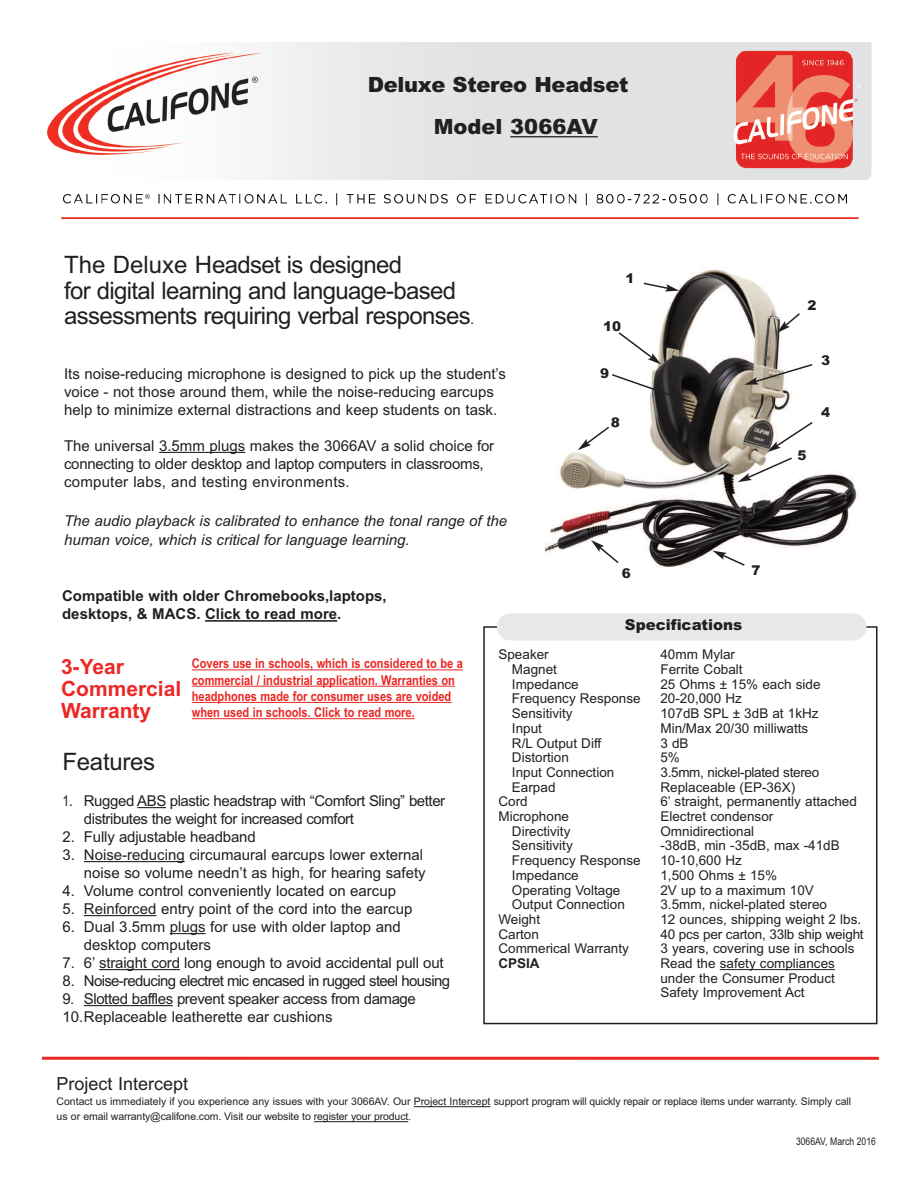
<style>
.page{position:relative;width:918px;height:1188px;background:#fff}
.page>*{position:absolute;margin:0;border:0;box-sizing:border-box;transform-origin:0 0}
.t1{font:24px/25.5px "Arial";letter-spacing:-.03em;color:#231f20}
.t2{font:24px "Arial";letter-spacing:-.01em;color:#231f20}
.t3{font:900 21px/41.7px "Arial";letter-spacing:-.015em;color:#231f20}
.t4{font:700 21px/22.2px "Arial";color:#ec2724}
.t5{font:18px "Arial";color:#231f20}
.t6{font:15px/18px "Arial";color:#231f20}
.t7{font:15px/18px "Arial";letter-spacing:-.03em;color:#231f20}
.t8{font:italic 15px/19.5px "Arial";color:#231f20}
.t9{font:700 15px/18px "Arial";color:#231f20}
.t10{font:15px "Arial";letter-spacing:-.045em;color:#231f20}
.t11{font:900 15px "Arial";color:#231f20}
.t12{font:13.5px/14.7px "Arial";color:#231f20;text-align:justify}
.t13{font:700 13.5px/16.4px "Arial Narrow";color:#ec2724}
.t14{font:13.5px "Arial";letter-spacing:-.02em;color:#231f20}
.t15{font:900 13.5px "Arial";color:#231f20}
.t16{font:700 13.5px "Arial";color:#231f20}
.t17{font:10.5px/15px "Arial";letter-spacing:-.01em;color:#231f20}
.t18{font:10.5px "Arial Narrow";color:#231f20}
.s1{font-size:15px}
.s2{font-family:"Arial Narrow"}
.s3{font-family:"Calibri"}
</style>
<div class="page">
<div style="left:483px;top:626px;width:395px;height:398px;border:2px solid #231f20"></div>
<img style="left:546px;top:269px;width:314px;height:299px">
<div style="left:497px;top:614px;width:370px;height:26px;background:#e7e8e9;border-radius:14px"></div>
<svg style="left:137px;top:807px;width:29px;height:1px"></svg>
<hr style="left:84px;top:861px;width:101px;height:1px;background:#231f20">
<hr style="left:84px;top:915px;width:72px;height:1px;background:#231f20">
<hr style="left:170px;top:933px;width:36px;height:1px;background:#231f20">
<hr style="left:99px;top:969px;width:81px;height:1px;background:#231f20">
<hr style="left:84px;top:1005px;width:89px;height:1px;background:#231f20">
<hr style="left:414px;top:1106px;width:76px;height:1px;background:#231f20">
<hr style="left:314px;top:1121px;width:94px;height:1px;background:#231f20">
<hr style="left:205px;top:620px;width:132px;height:2px;background:#231f20">
<div style="left:788px;top:445px;width:28px;height:27px;background:#fff;border-radius:50%"></div>
<div style="left:612px;top:563px;width:28px;height:27px;background:#fff;border-radius:50%"></div>
<div style="left:742px;top:560px;width:28px;height:27px;background:#fff;border-radius:50%"></div>
<div style="left:591px;top:363px;width:28px;height:27px;background:#fff;border-radius:50%"></div>
<div style="left:601px;top:412px;width:29px;height:27px;background:#fff;border-radius:50%"></div>
<div style="left:799px;top:295px;width:27px;height:27px;background:#fff;border-radius:50%"></div>
<div style="left:812px;top:350px;width:27px;height:27px;background:#fff;border-radius:50%"></div>
<div style="left:812px;top:402px;width:27px;height:27px;background:#fff;border-radius:50%"></div>
<svg style="left:591px;top:540px;width:29px;height:25px"></svg>
<svg style="left:738px;top:420px;width:76px;height:62px"></svg>
<svg style="left:712px;top:551px;width:34px;height:16px"></svg>
<svg style="left:610px;top:373px;width:80px;height:29px"></svg>
<div style="left:598px;top:316px;width:28px;height:27px;background:#fff;border-radius:50%"></div>
<svg style="left:617px;top:331px;width:44px;height:34px"></svg>
<svg style="left:640px;top:280px;width:39px;height:12px"></svg>
<svg style="left:777px;top:312px;width:25px;height:21px"></svg>
<svg style="left:744px;top:363px;width:70px;height:22px"></svg>
<hr style="left:720px;top:969px;width:115px;height:1px;background:#231f20">
<hr style="left:42px;top:1057px;width:837px;height:3px;background:#ec2724">
<img style="left:47px;top:42px;width:825px;height:177px">
<hr style="left:510px;top:136px;width:88px;height:1px;background:#231f20">
<hr style="left:159px;top:452px;width:86px;height:1px;background:#231f20">
<div style="left:616px;top:269px;width:28px;height:27px;background:#fff;border-radius:50%"></div>
<hr style="left:192px;top:669px;width:271px;height:1px;background:#ec2724">
<hr style="left:192px;top:686px;width:263px;height:1px;background:#ec2724">
<hr style="left:192px;top:702px;width:259px;height:1px;background:#ec2724">
<hr style="left:192px;top:718px;width:223px;height:1px;background:#ec2724">
<svg style="left:578px;top:417px;width:41px;height:33px"></svg>
<h2 class="t3" style="left:434px;top:64px;width:196px;text-indent:-66px">Deluxe Stereo Headset<br>Model 3066AV</h2>
<h1 class="t1" style="left:64px;top:252px;width:412px">The Deluxe Headset is designed<br>for digital learning and language-based assessments requiring verbal responses<span class="s1">.</span></h1>
<p class="t6" style="left:64px;top:364px;width:444px">Its noise-reducing microphone is designed to pick up the student’s voice - not those around them, while the noise-reducing earcups help to minimize external distractions and keep students on task.</p>
<p class="t6" style="left:64px;top:436px;width:432px">The universal 3.5mm plugs makes the 3066AV a solid choice for connecting to older desktop and laptop computers in classrooms, computer labs, and testing environments.</p>
<p class="t8" style="left:64px;top:511px;width:445px">The audio playback is calibrated to enhance the tonal range of the human voice, which is critical for language learning.</p>
<p class="t9" style="left:62px;top:587px;width:326px">Compatible with older Chromebooks,laptops, desktops, &amp; MACS. Click to read more.</p>
<p class="t15" style="left:625px;top:271px;width:11px">1</p>
<p class="t15" style="left:603px;top:318px;width:20px">10</p>
<p class="t15" style="left:600px;top:366px;width:11px">9</p>
<p class="t15" style="left:808px;top:298px;width:11px">2</p>
<p class="t15" style="left:821px;top:353px;width:11px">3</p>
<p class="t15" style="left:798px;top:447px;width:11px">5</p>
<p class="t15" style="left:821px;top:405px;width:11px">4</p>
<p class="t15" style="left:622px;top:566px;width:11px">6</p>
<p class="t15" style="left:751px;top:563px;width:11px">7</p>
<p class="t11" style="left:625px;top:616px;width:119px">Specifications</p>
<h2 class="t4" style="left:61px;top:655px;width:122px">3-Year<br>Commercial<br>Warranty</h2>
<p class="t13" style="left:192px;top:655px;width:273px">Covers use in schools, which is considered to be a commercial / industrial application. Warranties on headphones made for consumer uses are voided when used in schools. Click to read more.</p>
<h1 class="t2" style="left:62px;top:748px;width:94px">Features</h1>
<p class="t7" style="left:84px;top:792px;width:363px;text-indent:-21px"><span class="s2">1</span><span class="s3">.</span> Rugged ABS plastic headstrap with “Comfort Sling” better distributes the weight for increased comfort</p>
<p class="t6" style="left:62px;top:828px;width:195px">2. Fully adjustable headband</p>
<p class="t6" style="left:62px;top:846px;width:365px;text-align:right">3. Noise-reducing circumaural earcups lower external noise so volume needn’t as high, for hearing safety</p>
<p class="t6" style="left:62px;top:882px;width:335px">4. Volume control conveniently located on earcup</p>
<p class="t6" style="left:62px;top:900px;width:351px">5. Reinforced entry point of the cord into the earcup</p>
<p class="t6" style="left:84px;top:918px;width:318px;text-indent:-21px">6. Dual 3.5mm plugs for use with older laptop and desktop computers</p>
<p class="t6" style="left:62px;top:954px;width:383px">7. 6’ straight cord long enough to avoid accidental pull out</p>
<p class="t10" style="left:62px;top:972px;width:389px">8. Noise-reducing electret mic encased in rugged steel housing</p>
<p class="t7" style="left:62px;top:990px;width:355px">9. Slotted baffles prevent speaker access from damage<br>10.Replaceable leatherette ear cushions</p>
<p class="t12" style="left:498px;top:647px;width:52px">Speaker</p>
<p class="t12" style="left:660px;top:647px;width:76px">40mm Mylar</p>
<p class="t12" style="left:512px;top:662px;width:47px">Magnet</p>
<p class="t12" style="left:660px;top:662px;width:84px">Ferrite Cobalt</p>
<p class="t12" style="left:512px;top:677px;width:68px">Impedance</p>
<p class="t12" style="left:660px;top:677px;width:162px">25 Ohms ± 15% each side</p>
<p class="t12" style="left:512px;top:691px;width:130px">Frequency Response</p>
<p class="t12" style="left:660px;top:691px;width:83px">20-20,000 Hz</p>
<p class="t12" style="left:512px;top:706px;width:62px">Sensitivity</p>
<p class="t12" style="left:660px;top:706px;width:160px">107dB SPL ± 3dB at 1kHz</p>
<p class="t12" style="left:512px;top:721px;width:32px">Input</p>
<p class="t12" style="left:660px;top:721px;width:149px">Min/Max 20/30 milliwatts</p>
<p class="t12" style="left:512px;top:736px;width:91px">R/L Output Diff</p>
<p class="t12" style="left:660px;top:736px;width:30px">3 dB</p>
<p class="t12" style="left:512px;top:750px;width:59px">Distortion</p>
<p class="t12" style="left:660px;top:750px;width:21px">5%</p>
<p class="t12" style="left:512px;top:765px;width:104px">Input Connection</p>
<p class="t14" style="left:660px;top:764px;width:160px">3.5mm, nickel-plated stereo</p>
<p class="t12" style="left:512px;top:780px;width:45px">Earpad</p>
<p class="t12" style="left:660px;top:780px;width:136px">Replaceable (EP-36X)</p>
<p class="t12" style="left:498px;top:794px;width:31px">Cord</p>
<p class="t12" style="left:660px;top:794px;width:198px">6’ straight, permanently attached</p>
<p class="t12" style="left:498px;top:809px;width:72px">Microphone</p>
<p class="t12" style="left:660px;top:809px;width:114px">Electret condensor</p>
<p class="t12" style="left:512px;top:824px;width:60px">Directivity</p>
<p class="t12" style="left:660px;top:824px;width:95px">Omnidirectional</p>
<p class="t12" style="left:512px;top:838px;width:62px">Sensitivity</p>
<p class="t12" style="left:660px;top:838px;width:181px">-38dB, min -35dB, max -41dB</p>
<p class="t12" style="left:512px;top:853px;width:130px">Frequency Response</p>
<p class="t12" style="left:660px;top:853px;width:83px">10-10,600 Hz</p>
<p class="t12" style="left:512px;top:868px;width:68px">Impedance</p>
<p class="t12" style="left:660px;top:868px;width:118px">1,500 Ohms ± 15%</p>
<p class="t12" style="left:512px;top:883px;width:110px">Operating Voltage</p>
<p class="t12" style="left:660px;top:883px;width:155px">2V up to a maximum 10V</p>
<p class="t12" style="left:512px;top:897px;width:114px">Output Connection</p>
<p class="t12" style="left:660px;top:897px;width:168px">3.5mm, nickel-plated stereo</p>
<p class="t12" style="left:498px;top:912px;width:43px">Weight</p>
<p class="t12" style="left:660px;top:912px;width:202px">12 ounces, shipping weight 2 lbs.</p>
<p class="t12" style="left:498px;top:927px;width:42px">Carton</p>
<p class="t12" style="left:660px;top:927px;width:205px">40 pcs per carton, 33lb ship weight</p>
<p class="t12" style="left:498px;top:941px;width:132px">Commerical Warranty</p>
<p class="t12" style="left:660px;top:941px;width:195px">3 years, covering use in schools</p>
<p class="t16" style="left:498px;top:955px;width:43px">CPSIA</p>
<p class="t12" style="left:660px;top:956px;width:176px">Read the safety compliances under the Consumer Product Safety Improvement Act</p>
<h3 class="t5" style="left:57px;top:1074px;width:133px">Project Intercept</h3>
<p class="t17" style="left:57px;top:1094px;width:796px">Contact us immediately if you experience any issues with your 3066AV. Our Project Intercept support program will quickly repair or replace items under warranty. Simply call us or email warranty@califone.com. Visit our website to register your product.</p>
<p class="t18" style="left:796px;top:1136px;width:81px">3066AV, March 2016</p>
</div>
